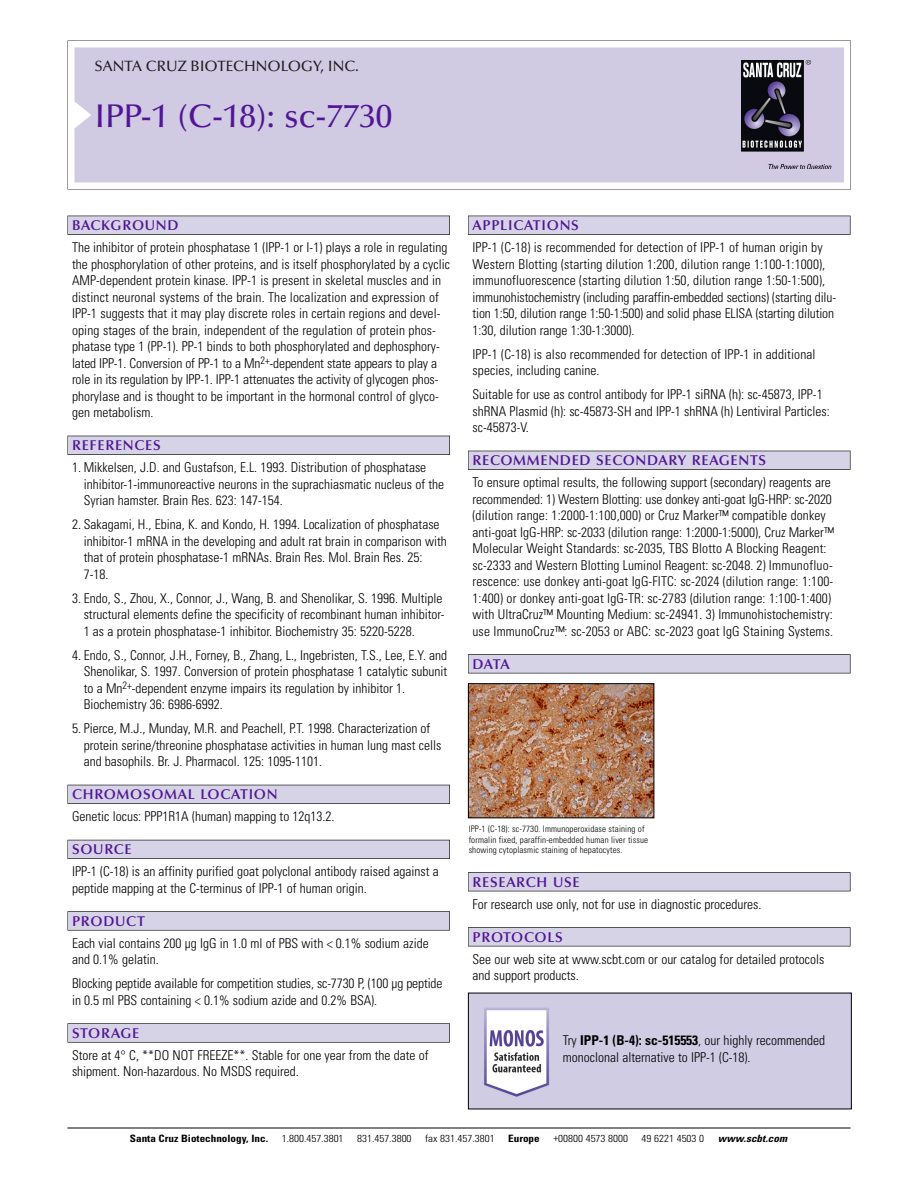
<style>
.page{position:relative;width:918px;height:1188px;background:#fff}
.page>*{position:absolute;margin:0;border:0;box-sizing:border-box;transform-origin:0 0}
.t1{font:500 33px "Optima";color:#511695}
.t2{font:500 15px "Optima";color:#231f20}
.t3{font:600 14.25px "Optima";letter-spacing:.05em;color:#511695}
.t4{font:300 condensed 13.5px/16.5px "Univers";color:#000}
.t5{font:300 condensed 10.2px "Univers";color:#000;scale:1.1 1}
.t6{font:700 condensed 10.2px "Univers";color:#000;scale:1.1 1}
.t7{font:italic 700 condensed 10.2px "Univers";letter-spacing:.005em;color:#000;scale:1.1 1}
.t8{font:300 condensed 9px/10.5px "Univers";letter-spacing:.015em;color:#000}
.s1{font-weight:700}
</style>
<div class="page">
<svg style="left:68px;top:40px;width:783px;height:149px"></svg>
<div style="left:74px;top:47px;width:770px;height:135px;background:#d1cae3"></div>
<img style="left:741px;top:60px;width:90px;height:108px">
<div style="left:68px;top:216px;width:382px;height:19px;background:#525155"></div>
<div style="left:68px;top:216px;width:381px;height:18px;background:#d7d3e7"></div>
<div style="left:68px;top:436px;width:382px;height:19px;background:#515055"></div>
<div style="left:68px;top:436px;width:381px;height:18px;background:#d7d3e7"></div>
<div style="left:68px;top:785px;width:382px;height:19px;background:#525158"></div>
<div style="left:68px;top:785px;width:381px;height:18px;background:#d7d3e7"></div>
<div style="left:68px;top:840px;width:382px;height:19px;background:#54535a"></div>
<div style="left:68px;top:840px;width:381px;height:18px;background:#d7d3e7"></div>
<svg style="left:68px;top:911px;width:382px;height:20px"></svg>
<div style="left:68px;top:912px;width:381px;height:18px;background:#d7d3e7"></div>
<div style="left:68px;top:1023px;width:382px;height:20px;background:#626263"></div>
<div style="left:68px;top:1024px;width:381px;height:18px;background:#d7d3e7"></div>
<div style="left:468px;top:216px;width:382px;height:19px;background:#525155"></div>
<div style="left:468px;top:216px;width:382px;height:18px;background:#d7d3e7"></div>
<div style="left:468px;top:451px;width:382px;height:19px;background:#515055"></div>
<div style="left:468px;top:451px;width:382px;height:18px;background:#d7d3e7"></div>
<div style="left:468px;top:654px;width:382px;height:19px;background:#545357"></div>
<div style="left:468px;top:655px;width:382px;height:18px;background:#d7d3e7"></div>
<div style="left:468px;top:872px;width:382px;height:19px;background:#525155"></div>
<div style="left:468px;top:873px;width:382px;height:18px;background:#d7d3e7"></div>
<div style="left:468px;top:927px;width:382px;height:19px;background:#545357"></div>
<div style="left:468px;top:928px;width:382px;height:18px;background:#d7d3e7"></div>
<hr style="left:68px;top:1128px;width:782px;height:1px;background:#000">
<img style="left:470px;top:685px;width:182px;height:131px">
<div style="left:468px;top:683px;width:186px;height:135px;border:1px solid #000"></div>
<img style="left:470px;top:995px;width:380px;height:112px">
<p class="t2" style="left:94px;top:61px;width:266px">SANTA CRUZ BIOTECHNOLOGY, INC.</p>
<h1 class="t1" style="left:94px;top:103px;width:299px">IPP-1 (C-18): sc-7730</h1>
<p class="t3" style="left:72px;top:219px;width:108px">BACKGROUND</p>
<p class="t4" style="left:72px;top:240px;width:379px">The inhibitor of protein phosphatase 1 (IPP-1 or I-1) plays a role in regulating the phosphorylation of other proteins, and is itself phosphorylated by a cyclic AMP-dependent protein kinase. IPP-1 is present in skeletal muscles and in distinct neuronal systems of the brain. The localization and expression of IPP-1 suggests that it may play discrete roles in certain regions and devel&shy;oping stages of the brain, independent of the regulation of protein phos&shy;phatase type 1 (PP-1). PP-1 binds to both phosphorylated and dephosphory&shy;lated IPP-1. Conversion of PP-1 to a Mn<sup>2+</sup>-dependent state appears to play a role in its regulation by IPP-1. IPP-1 attenuates the activity of glycogen phos&shy;phorylase and is thought to be important in the hormonal control of glyco&shy;gen metabolism.</p>
<p class="t3" style="left:72px;top:440px;width:90px">REFERENCES</p>
<p class="t4" style="left:84px;top:460px;width:362px;text-indent:-12px">1. Mikkelsen, J.D. and Gustafson, E.L. 1993. Distribution of phosphatase inhibitor-1-immunoreactive neurons in the suprachiasmatic nucleus of the<br>Syrian hamster. Brain Res. 623: 147-154.</p>
<p class="t4" style="left:84px;top:517px;width:365px;text-indent:-12px">2. Sakagami, H., Ebina, K. and Kondo, H. 1994. Localization of phosphatase inhibitor-1 mRNA in the developing and adult rat brain in comparison with that of protein phosphatase-1 mRNAs. Brain Res. Mol. Brain Res. 25:<br>7-18.</p>
<p class="t4" style="left:84px;top:591px;width:362px;text-indent:-12px">3. Endo, S., Zhou, X., Connor, J., Wang, B. and Shenolikar, S. 1996. Multiple structural elements define the specificity of recombinant human inhibitor-<br>1 as a protein phosphatase-1 inhibitor. Biochemistry 35: 5220-5228.</p>
<p class="t4" style="left:84px;top:648px;width:365px;text-indent:-12px">4. Endo, S., Connor, J.H., Forney, B., Zhang, L., Ingebristen, T.S., Lee, E.Y. and Shenolikar, S. 1997. Conversion of protein phosphatase 1 catalytic subunit to a Mn<sup>2+</sup>-dependent enzyme impairs its regulation by inhibitor 1.<br>Biochemistry 36: 6986-6992.</p>
<p class="t4" style="left:84px;top:721px;width:359px;text-indent:-12px">5. Pierce, M.J., Munday, M.R. and Peachell, P.T. 1998. Characterization of protein serine/threonine phosphatase activities in human lung mast cells and basophils. Br. J. Pharmacol. 125: 1095-1101.</p>
<p class="t3" style="left:72px;top:789px;width:207px">CHROMOSOMAL LOCATION</p>
<p class="t4" style="left:72px;top:809px;width:264px">Genetic locus: PPP1R1A (human) mapping to 12q13.2.</p>
<p class="t3" style="left:72px;top:844px;width:61px">SOURCE</p>
<p class="t4" style="left:72px;top:864px;width:368px">IPP-1 (C-18) is an affinity purified goat polyclonal antibody raised against a peptide mapping at the C-terminus of IPP-1 of human origin.</p>
<p class="t3" style="left:72px;top:915px;width:74px">PRODUCT</p>
<p class="t4" style="left:72px;top:936px;width:358px">Each vial contains 200 µg IgG in 1.0 ml of PBS with &lt; 0.1% sodium azide and 0.1% gelatin.</p>
<p class="t4" style="left:72px;top:976px;width:372px">Blocking peptide available for competition studies, sc-7730 P, (100 µg peptide in 0.5 ml PBS containing &lt; 0.1% sodium azide and 0.2% BSA).</p>
<p class="t3" style="left:72px;top:1027px;width:69px">STORAGE</p>
<p class="t4" style="left:72px;top:1048px;width:358px">Store at 4° C, **DO NOT FREEZE**. Stable for one year from the date of shipment. Non-hazardous. No MSDS required.</p>
<p class="t3" style="left:473px;top:219px;width:108px">APPLICATIONS</p>
<p class="t4" style="left:473px;top:240px;width:365px">IPP-1 (C-18) is recommended for detection of IPP-1 of human origin by Western Blotting (starting dilution 1:200, dilution range 1:100-1:1000), immunofluorescence (starting dilution 1:50, dilution range 1:50-1:500), immunohistochemistry (including paraffin-embedded sections) (starting dilu&shy;tion 1:50, dilution range 1:50-1:500) and solid phase ELISA (starting dilution 1:30, dilution range 1:30-1:3000).</p>
<p class="t4" style="left:473px;top:347px;width:345px">IPP-1 (C-18) is also recommended for detection of IPP-1 in additional species, including canine.</p>
<p class="t4" style="left:473px;top:387px;width:359px">Suitable for use as control antibody for IPP-1 siRNA (h): sc-45873, IPP-1 shRNA Plasmid (h): sc-45873-SH and IPP-1 shRNA (h) Lentiviral Particles: sc-45873-V.</p>
<p class="t3" style="left:473px;top:455px;width:295px">RECOMMENDED SECONDARY REAGENTS</p>
<p class="t4" style="left:473px;top:475px;width:363px">To ensure optimal results, the following support (secondary) reagents are recommended: 1) Western Blotting: use donkey anti-goat IgG-HRP: sc-2020 (dilution range: 1:2000-1:100,000) or Cruz Marker™ compatible donkey anti-goat IgG-HRP: sc-2033 (dilution range: 1:2000-1:5000), Cruz Marker™ Molecular Weight Standards: sc-2035, TBS Blotto A Blocking Reagent: sc-2333 and Western Blotting Luminol Reagent: sc-2048. 2) Immunofluo&shy;rescence: use donkey anti-goat IgG-FITC: sc-2024 (dilution range: 1:100- 1:400) or donkey anti-goat IgG-TR: sc-2783 (dilution range: 1:100-1:400) with UltraCruz™ Mounting Medium: sc-24941. 3) Immunohistochemistry: use ImmunoCruz™: sc-2053 or ABC: sc-2023 goat IgG Staining Systems.</p>
<p class="t3" style="left:473px;top:658px;width:39px">DATA</p>
<p class="t8" style="left:469px;top:825px;width:181px">IPP-1 (C-18): sc-7730. Immunoperoxidase staining of formalin fixed, paraffin-embedded human liver tissue showing cytoplasmic staining of hepatocytes.</p>
<p class="t3" style="left:473px;top:876px;width:109px">RESEARCH USE</p>
<p class="t4" style="left:473px;top:897px;width:290px">For research use only, not for use in diagnostic procedures.</p>
<p class="t3" style="left:473px;top:931px;width:92px">PROTOCOLS</p>
<p class="t4" style="left:473px;top:952px;width:353px">See our web site at www.scbt.com or our catalog for detailed protocols and support products.</p>
<p class="t4" style="left:563px;top:1034px;width:264px">Try <span class="s1">IPP-1 (B-4): sc-515553</span>, our highly recommended monoclonal alternative to IPP-1 (C-18).</p>
<p class="t6" style="left:130px;top:1135px;width:127px">Santa Cruz Biotechnology, Inc.</p>
<p class="t5" style="left:282px;top:1135px;width:58px">1.800.457.3801</p>
<p class="t5" style="left:357px;top:1135px;width:51px">831.457.3800</p>
<p class="t5" style="left:425px;top:1135px;width:65px">fax 831.457.3801</p>
<p class="t6" style="left:508px;top:1135px;width:30px">Europe</p>
<p class="t5" style="left:553px;top:1135px;width:69px">+00800 4573 8000</p>
<p class="t5" style="left:642px;top:1135px;width:58px">49 6221 4503 0</p>
<p class="t7" style="left:718px;top:1135px;width:64px">www.scbt.com</p>
</div>
